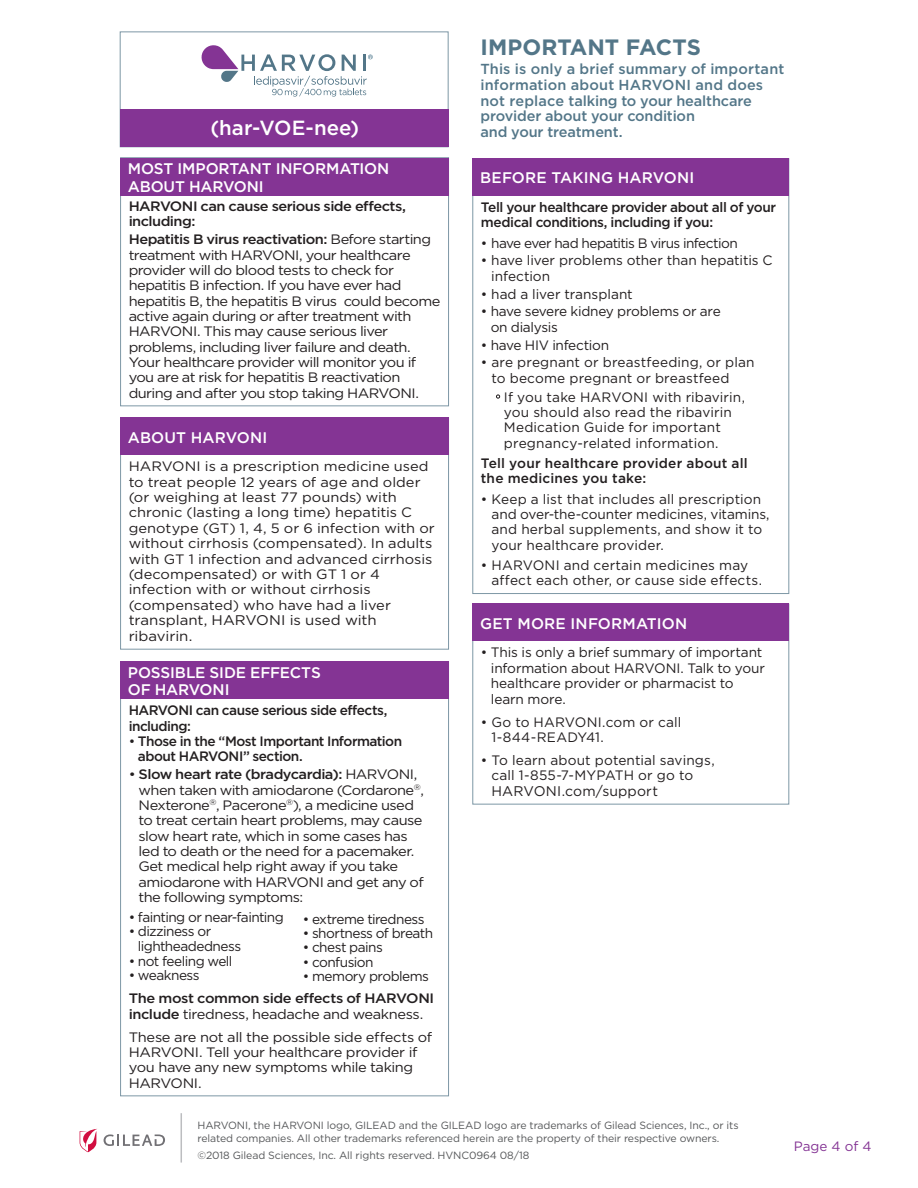
<style>
.page{position:relative;width:918px;height:1188px;background:#fff}
.page>*{position:absolute;margin:0;border:0;box-sizing:border-box;transform-origin:0 0}
.t1{font:700 22.2px "Gotham";color:#537688}
.t2{font:500 20.55px "Gotham";color:#fff}
.t3{font:500 15.3px/17.1px "Gotham";letter-spacing:-.005em;color:#fff}
.t4{font:500 15.3px "Gotham";letter-spacing:.015em;color:#fff}
.t5{font:500 14.55px/15.8px "Gotham";letter-spacing:-.005em;color:#537688}
.t6{font:13.95px/15.8px "Gotham";color:#231f20;scale:1.07 1}
.t7{font:13.95px "Gotham";color:#231f20}
.t8{font:13.65px/15.3px "Gotham";letter-spacing:-.04em;color:#231f20;scale:1.07 1}
.t9{font:13.65px/15.3px "Gotham";color:#231f20;scale:1.07 1}
.t10{font:13.65px/15.3px "Gotham";letter-spacing:-.02em;color:#231f20}
.t11{font:500 13.65px/15.3px "Gotham";letter-spacing:-.03em;color:#231f20}
.t12{font:13.65px/15.3px "Gotham";letter-spacing:.01em;color:#231f20}
.t13{font:13.65px/15.3px "Gotham";letter-spacing:.015em;color:#231f20}
.t14{font:13.65px/15.3px "Gotham";letter-spacing:-.04em;color:#231f20}
.t15{font:13.65px/15.3px "Gotham";letter-spacing:.005em;color:#231f20}
.t16{font:500 13.65px/15.3px "Gotham";letter-spacing:-.03em;color:#231f20;scale:1.07 1}
.t17{font:13.65px/15.3px "Gotham";letter-spacing:-.02em;color:#231f20;scale:1.07 1}
.t18{font:13.65px/15.3px "Gotham";color:#231f20}
.t19{font:500 13.65px/15.3px "Gotham";letter-spacing:.015em;color:#231f20}
.t20{font:13.65px "Gotham";letter-spacing:-.045em;color:#231f20}
.t21{font:13.5px "Gotham HTF";color:#843494}
.t22{font:10.5px/13.5px "Gotham HTF";letter-spacing:-.01em;color:#555759}
.s1{font-weight:500}
.s2{font-weight:400}
</style>
<div class="page">
<svg style="left:104px;top:1134px;width:61px;height:12px"></svg>
<svg style="left:80px;top:1129px;width:17px;height:23px"></svg>
<hr style="left:181px;top:1113px;width:1px;height:50px;background:#bcbdc0">
<div style="left:120px;top:418px;width:329px;height:37px;background:#843494"></div>
<div style="left:120px;top:157px;width:329px;height:249px;border:1px solid #7d97a5"></div>
<div style="left:120px;top:158px;width:329px;height:37px;background:#843494"></div>
<div style="left:472px;top:158px;width:317px;height:38px;background:#843494"></div>
<div style="left:472px;top:604px;width:317px;height:201px;border:1px solid #7d97a5"></div>
<div style="left:472px;top:604px;width:317px;height:37px;background:#843494"></div>
<div style="left:120px;top:31px;width:329px;height:116px;border:1px solid #7d97a5"></div>
<div style="left:120px;top:109px;width:329px;height:37px;background:#843494"></div>
<svg style="left:202px;top:45px;width:171px;height:52px"></svg>
<div style="left:120px;top:662px;width:329px;height:37px;background:#843494"></div>
<p class="t1" style="left:480px;top:34px;width:222px">IMPORTANT FACTS</p>
<p class="t5" style="left:480px;top:61px;width:305px">This is only a brief summary of important information about HARVONI and does not replace talking to your healthcare provider about your condition</p>
<p class="t2" style="left:210px;top:116px;width:150px">(har-VOE-nee)</p>
<p class="t5" style="left:480px;top:124px;width:144px">and your treatment.</p>
<p class="t3" style="left:128px;top:160px;width:263px">MOST IMPORTANT INFORMATION<br>ABOUT HARVONI</p>
<p class="t16" style="left:129px;top:198px;width:261px">HARVONI can cause serious side effects, including:</p>
<p class="t8" style="left:129px;top:231px;width:293px"><span class="s1">Hepatitis B virus reactivation:</span> Before starting treatment with HARVONI, your healthcare provider will do blood tests to check for hepatitis B infection. If you have ever had hepatitis B, the hepatitis B virus could become active again during or after treatment with HARVONI. This may cause serious liver problems, including liver failure and death.<br>Your healthcare provider will monitor you if you are at risk for hepatitis B reactivation during and after you stop taking HARVONI.</p>
<p class="t3" style="left:128px;top:428px;width:141px">ABOUT HARVONI</p>
<p class="t9" style="left:129px;top:459px;width:288px">HARVONI is a prescription medicine used to treat people 12 years of age and older (or weighing at least 77 pounds) with chronic (lasting a long time) hepatitis C genotype (GT) 1, 4, 5 or 6 infection with or without cirrhosis (compensated). In adults with GT 1 infection and advanced cirrhosis (decompensated) or with GT 1 or 4 infection with or without cirrhosis (compensated) who have had a liver</p>
<p class="t6" style="left:129px;top:612px;width:233px">transplant, HARVONI is used with ribavirin.</p>
<p class="t3" style="left:128px;top:664px;width:195px">POSSIBLE SIDE EFFECTS<br>OF HARVONI</p>
<p class="t11" style="left:129px;top:703px;width:260px">HARVONI can cause serious side effects, including:</p>
<p class="t11" style="left:138px;top:733px;width:266px;text-indent:-9px"><span class="s2">•</span> Those in the “Most Important Information about HARVONI” section.</p>
<p class="t8" style="left:139px;top:767px;width:268px;text-indent:-10px">• <span class="s1">Slow heart rate (bradycardia):</span> HARVONI, when taken with amiodarone (Cordarone<sup>®</sup>, Nexterone<sup>®</sup>, Pacerone<sup>®</sup>), a medicine used to treat certain heart problems, may cause slow heart rate, which in some cases has led to death or the need for a pacemaker.<br>Get medical help right away if you take amiodarone with HARVONI and get any of the following symptoms:</p>
<p class="t14" style="left:129px;top:909px;width:157px">• fainting or near-fainting</p>
<p class="t14" style="left:138px;top:923px;width:105px;text-indent:-9px">• dizziness or lightheadedness</p>
<p class="t14" style="left:129px;top:953px;width:105px">• not feeling well</p>
<p class="t14" style="left:129px;top:968px;width:72px">• weakness</p>
<p class="t16" style="left:129px;top:990px;width:287px">The most common side effects of HARVONI include <span class="s2">tiredness, headache and weakness.</span></p>
<p class="t17" style="left:129px;top:1029px;width:285px">These are not all the possible side effects of HARVONI. Tell your healthcare provider if you have any new symptoms while taking HARVONI.</p>
<p class="t14" style="left:303px;top:911px;width:123px">• extreme tiredness</p>
<p class="t14" style="left:303px;top:925px;width:132px">• shortness of breath</p>
<p class="t14" style="left:303px;top:940px;width:82px">• chest pains</p>
<p class="t14" style="left:303px;top:954px;width:72px">• confusion</p>
<p class="t10" style="left:303px;top:968px;width:128px">• memory problems</p>
<p class="t3" style="left:480px;top:169px;width:216px">BEFORE TAKING HARVONI</p>
<p class="t11" style="left:481px;top:199px;width:297px">Tell your healthcare provider about all of your medical conditions, including if you:</p>
<p class="t20" style="left:481px;top:235px;width:258px">• have ever had hepatitis B virus infection</p>
<p class="t18" style="left:491px;top:253px;width:283px;text-indent:-10px">• have liver problems other than hepatitis C infection</p>
<p class="t18" style="left:481px;top:286px;width:153px">• had a liver transplant</p>
<p class="t10" style="left:491px;top:304px;width:232px;text-indent:-10px">• have severe kidney problems or are on dialysis</p>
<p class="t10" style="left:481px;top:337px;width:130px">• have HIV infection</p>
<p class="t13" style="left:492px;top:355px;width:265px;text-indent:-11px">• are pregnant or breastfeeding, or plan to become pregnant or breastfeed</p>
<p class="t12" style="left:504px;top:389px;width:243px">If you take HARVONI with ribavirin, you should also read the ribavirin Medication Guide for important pregnancy-related information.</p>
<p class="t19" style="left:481px;top:455px;width:268px">Tell your healthcare provider about all the medicines you take:</p>
<p class="t15" style="left:492px;top:491px;width:280px;text-indent:-11px">• Keep a list that includes all prescription and over-the-counter medicines, vitamins, and herbal supplements, and show it to your healthcare provider.</p>
<p class="t13" style="left:492px;top:557px;width:272px;text-indent:-11px">• HARVONI and certain medicines may affect each other, or cause side effects.</p>
<p class="t4" style="left:480px;top:615px;width:209px">GET MORE INFORMATION</p>
<p class="t10" style="left:491px;top:645px;width:276px;text-indent:-10px">• This is only a brief summary of important information about HARVONI. Talk to your healthcare provider or pharmacist to learn more.</p>
<p class="t13" style="left:492px;top:714px;width:191px;text-indent:-11px">• Go to HARVONI.com or call<br>1-844-READY41.</p>
<p class="t12" style="left:492px;top:752px;width:225px;text-indent:-11px">• To learn about potential savings, call 1-855-7-MYPATH or go to</p>
<p class="t7" style="left:492px;top:783px;width:168px">HARVONI.com/support</p>
<p class="t22" style="left:197px;top:1118px;width:543px">HARVONI, the HARVONI logo, GILEAD and the GILEAD logo are trademarks of Gilead Sciences, Inc., or its related companies. All other trademarks referenced herein are the property of their respective owners.</p>
<p class="t22" style="left:197px;top:1148px;width:333px">©2018 Gilead Sciences, Inc. All rights reserved. HVNC0964 08/18</p>
<p class="t21" style="left:794px;top:1139px;width:79px">Page 4 of 4</p>
</div>
